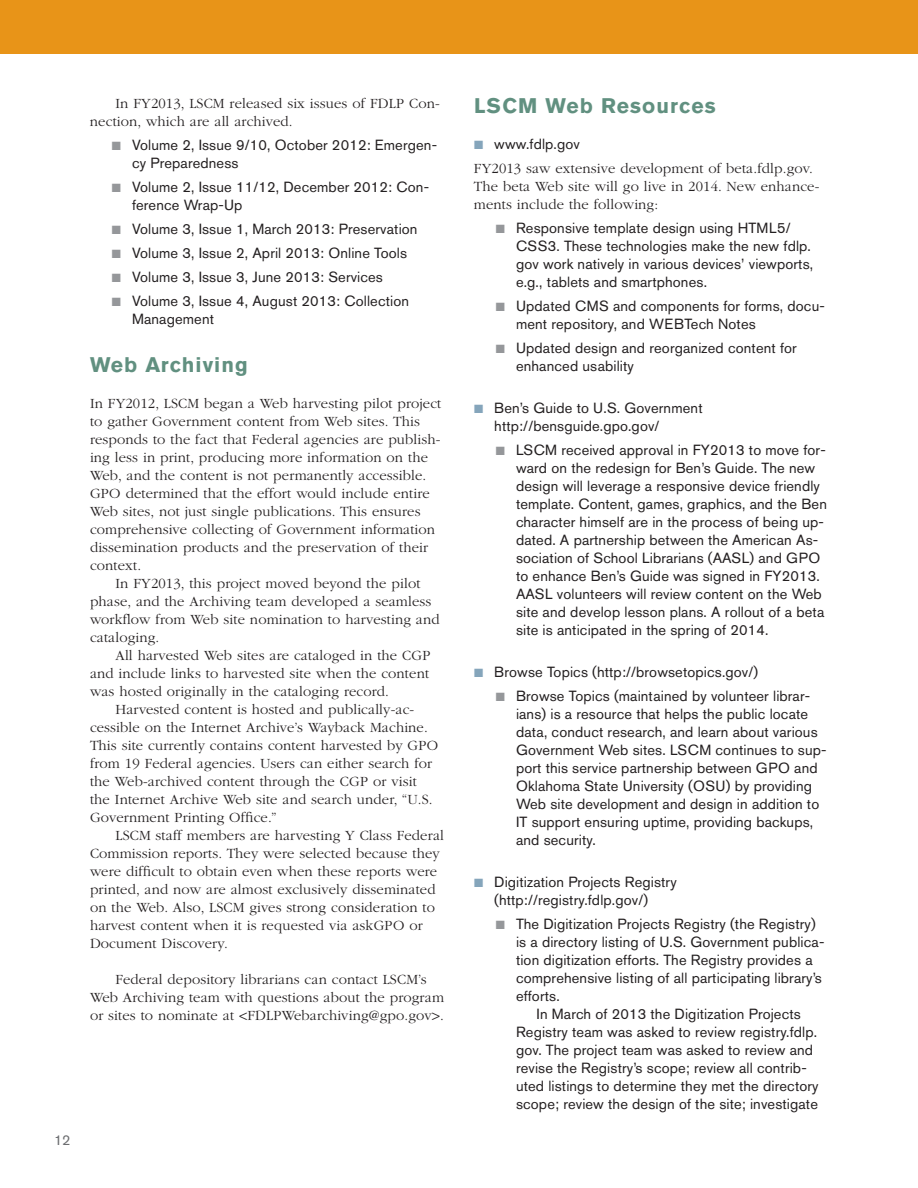
<style>
.page{position:relative;width:918px;height:1188px;background:#fff}
.page>*{position:absolute;margin:0;border:0;box-sizing:border-box;transform-origin:0 0}
.head_2-gold{font:700 21px "Akzidenz Grotesk BE";letter-spacing:.05em;color:#619080}
.bulleted_txt_2{font:14.7px/18px "Akzidenz Grotesk BE";letter-spacing:.01em;color:#231f20}
.text_indent{font:300 14.7px/18px "ITC Garamond Std";letter-spacing:.01em;color:#231f20}
.text-flush{font:300 14.7px/18px "ITC Garamond Std";letter-spacing:.01em;color:#231f20}
.bulleted_txt{font:14.7px/18px "Akzidenz Grotesk BE";letter-spacing:.01em;color:#231f20}
.t1{font:14.25px "Akzidenz Grotesk BE";color:#6c6d70}
.s1{color:#95979a}
.s2{color:#85a5bb}
</style>
<div class="page">
<div style="left:0;top:0;width:918px;height:54px;background:#e89418"></div>
<p class="text_indent" style="left:90px;top:94px;width:351px;text-indent:26px">In FY2013, LSCM released six issues of FDLP Con&shy;nection, which are all archived.</p>
<p class="bulleted_txt_2" style="left:132px;top:136px;width:307px;text-indent:-20px"><span class="s1">■</span> Volume 2, Issue 9/10, October 2012: Emergen&shy;cy Preparedness</p>
<p class="bulleted_txt_2" style="left:132px;top:178px;width:299px;text-indent:-20px"><span class="s1">■</span> Volume 2, Issue 11/12, December 2012: Con&shy;ference Wrap-Up</p>
<p class="bulleted_txt_2" style="left:112px;top:220px;width:307px"><span class="s1">■</span> Volume 3, Issue 1, March 2013: Preservation</p>
<p class="bulleted_txt_2" style="left:112px;top:244px;width:297px"><span class="s1">■</span> Volume 3, Issue 2, April 2013: Online Tools</p>
<p class="bulleted_txt_2" style="left:112px;top:268px;width:273px"><span class="s1">■</span> Volume 3, Issue 3, June 2013: Services</p>
<p class="bulleted_txt_2" style="left:132px;top:292px;width:279px;text-indent:-20px"><span class="s1">■</span> Volume 3, Issue 4, August 2013: Collection<br>Management</p>
<p class="head_2-gold" style="left:90px;top:352px;width:159px">Web Archiving</p>
<p class="text-flush" style="left:90px;top:394px;width:353px">In FY2012, LSCM began a Web harvesting pilot project to gather Government content from Web sites. This responds to the fact that Federal agencies are publish&shy;ing less in print, producing more information on the Web, and the content is not permanently accessible.<br>GPO determined that the effort would include entire Web sites, not just single publications. This ensures comprehensive collecting of Government information dissemination products and the preservation of their context.</p>
<p class="text_indent" style="left:90px;top:574px;width:351px;text-indent:26px">In FY2013, this project moved beyond the pilot phase, and the Archiving team developed a seamless workflow from Web site nomination to harvesting and cataloging.</p>
<p class="text_indent" style="left:90px;top:646px;width:342px;text-align:justify;text-indent:26px">All harvested Web sites are cataloged in the CGP and include links to harvested site when the content was hosted originally in the cataloging record.</p>
<p class="text_indent" style="left:90px;top:700px;width:350px;text-indent:26px">Harvested content is hosted and publically-ac&shy;cessible on the Internet Archive’s Wayback Machine.<br>This site currently contains content harvested by GPO from 19 Federal agencies. Users can either search for the Web-archived content through the CGP or visit the Internet Archive Web site and search under, “U.S.<br>Government Printing Office.”</p>
<p class="text_indent" style="left:90px;top:826px;width:355px;text-indent:26px">LSCM staff members are harvesting Y Class Federal Commission reports. They were selected because they were difficult to obtain even when these reports were printed, and now are almost exclusively disseminated on the Web. Also, LSCM gives strong consideration to harvest content when it is requested via askGPO or Document Discovery.</p>
<p class="text_indent" style="left:90px;top:970px;width:356px;text-align:center">Federal depository librarians can contact LSCM’s<br>Web Archiving team with questions about the program or sites to nominate at &lt;FDLPWebarchiving@gpo.gov&gt;.</p>
<p class="t1" style="left:54px;top:1131px;width:18px">12</p>
<p class="head_2-gold" style="left:474px;top:94px;width:243px">LSCM Web Resources</p>
<p class="bulleted_txt" style="left:474px;top:135px;width:107px"><span class="s2">■</span> www.fdlp.gov</p>
<p class="text-flush" style="left:474px;top:160px;width:347px">FY2013 saw extensive development of beta.fdlp.gov.<br>The beta Web site will go live in 2014. New enhance&shy;ments include the following:</p>
<p class="bulleted_txt_2" style="left:516px;top:219px;width:299px;text-indent:-20px"><span class="s1">■</span> Responsive template design using HTML5/ CSS3. These technologies make the new fdlp. gov work natively in various devices’ viewports, e.g., tablets and smartphones.</p>
<p class="bulleted_txt_2" style="left:516px;top:297px;width:310px;text-indent:-20px"><span class="s1">■</span> Updated CMS and components for forms, docu&shy;ment repository, and WEBTech Notes</p>
<p class="bulleted_txt_2" style="left:516px;top:339px;width:282px;text-indent:-20px"><span class="s1">■</span> Updated design and reorganized content for enhanced usability</p>
<p class="bulleted_txt" style="left:494px;top:399px;width:210px;text-indent:-20px"><span class="s2">■</span> Ben’s Guide to U.S. Government http://bensguide.gpo.gov/</p>
<p class="bulleted_txt_2" style="left:516px;top:441px;width:313px;text-indent:-20px"><span class="s1">■</span> LSCM received approval in FY2013 to move for&shy;ward on the redesign for Ben’s Guide. The new design will leverage a responsive device friendly template. Content, games, graphics, and the Ben character himself are in the process of being up&shy;dated. A partnership between the American As&shy;sociation of School Librarians (AASL) and GPO to enhance Ben’s Guide was signed in FY2013.<br>AASL volunteers will review content on the Web site and develop lesson plans. A rollout of a beta site is anticipated in the spring of 2014.</p>
<p class="bulleted_txt" style="left:474px;top:663px;width:286px"><span class="s2">■</span> Browse Topics (http://browsetopics.gov/)</p>
<p class="bulleted_txt_2" style="left:516px;top:687px;width:312px;text-indent:-20px"><span class="s1">■</span> Browse Topics (maintained by volunteer librar&shy;ians) is a resource that helps the public locate data, conduct research, and learn about various Government Web sites. LSCM continues to sup&shy;port this service partnership between GPO and Oklahoma State University (OSU) by providing Web site development and design in addition to IT support ensuring uptime, providing backups, and security.</p>
<p class="bulleted_txt" style="left:474px;top:873px;width:204px;text-align:center"><span class="s2">■</span> Digitization Projects Registry (http://registry.fdlp.gov/)</p>
<p class="bulleted_txt_2" style="left:496px;top:915px;width:321px"><span class="s1">■</span> The Digitization Projects Registry (the Registry)</p>
<p class="bulleted_txt_2" style="left:516px;top:933px;width:310px">is a directory listing of U.S. Government publica-</p>
<p class="bulleted_txt_2" style="left:516px;top:951px;width:298px">tion digitization efforts. The Registry provides a</p>
<p class="bulleted_txt_2" style="left:516px;top:969px;width:307px">comprehensive listing of all participating library’s</p>
<p class="bulleted_txt_2" style="left:516px;top:987px;width:45px">efforts.</p>
<p class="bulleted_txt_2" style="left:537px;top:1005px;width:266px">In March of 2013 the Digitization Projects</p>
<p class="bulleted_txt_2" style="left:516px;top:1023px;width:303px">Registry team was asked to review registry.fdlp.</p>
<p class="bulleted_txt_2" style="left:516px;top:1041px;width:299px">gov. The project team was asked to review and</p>
<p class="bulleted_txt_2" style="left:516px;top:1059px;width:292px">revise the Registry’s scope; review all contrib-</p>
<p class="bulleted_txt_2" style="left:516px;top:1077px;width:304px">uted listings to determine they met the directory</p>
<p class="bulleted_txt_2" style="left:516px;top:1095px;width:303px">scope; review the design of the site; investigate</p>
</div>
